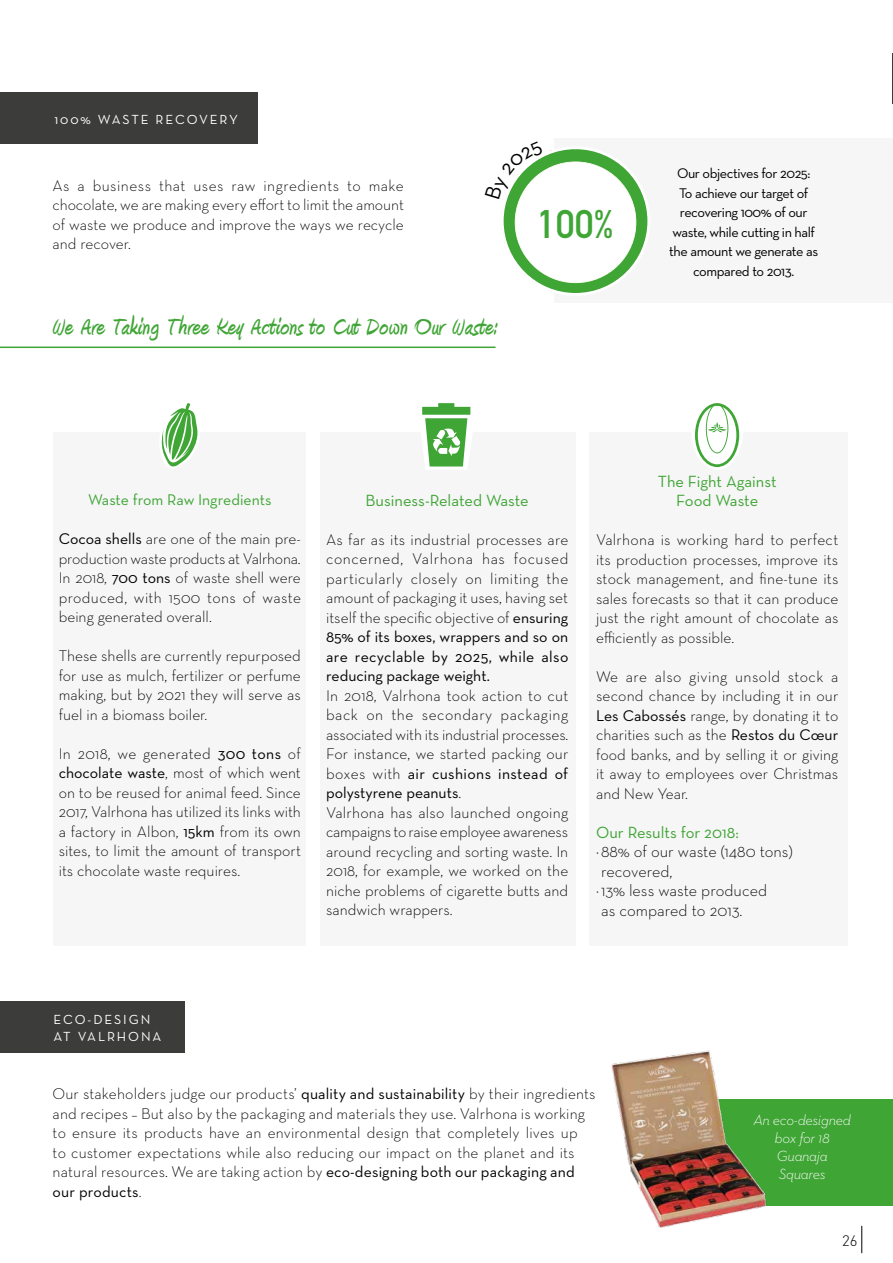
<style>
.page{position:relative;width:893px;height:1263px;background:#fff}
.page>*{position:absolute;margin:0;border:0;box-sizing:border-box;transform-origin:0 0}
.t1{font:39.3px "DIN Mittelschrift Std";color:#3fa535}
.t2{font:700 30px "Amienne";letter-spacing:.02em;color:#3fa535}
.t3{font:300 16.5px "Neutra Text";color:#000}
.t4{font:16.5px/19.5px "Neutra Text";color:#3fa535;text-align:center}
.t5{font:300 15.75px/19.5px "Neutra Text";color:#000;text-align:justify}
.t6{font:15.75px "Neutra Text";letter-spacing:-.005em;color:#3fa535}
.t7{font:italic 300 15px/18px "Neutra Text";letter-spacing:-.02em;color:#fff;text-align:center}
.t8{font:300 15px "DIN Pro";color:#000}
.t9{font:14.25px/19.5px "Neutra Text";letter-spacing:-.03em;color:#000;text-align:center}
.t10{font:13.35px/16px "Neutra Text";letter-spacing:.14em;color:#fff}
.s1{font-weight:400}
</style>
<div class="page">
<svg style="left:861px;top:1226px;width:1px;height:27px"></svg>
<div style="left:714px;top:1099px;width:179px;height:106px;background:#3fa535"></div>
<img style="left:611px;top:1050px;width:217px;height:178px">
<div style="left:0;top:93px;width:257px;height:51px;background:#3c3c3b"></div>
<div style="left:555px;top:138px;width:338px;height:165px;background:#f6f6f6"></div>
<div style="left:589px;top:432px;width:258px;height:514px;background:#f6f6f6"></div>
<div style="left:691px;top:393px;width:52px;height:77px;background:#fff;border-radius:50%"></div>
<svg style="left:695px;top:403px;width:44px;height:64px"></svg>
<div style="left:320px;top:432px;width:255px;height:514px;background:#f6f6f6"></div>
<svg style="left:422px;top:403px;width:49px;height:64px"></svg>
<div style="left:54px;top:432px;width:252px;height:514px;background:#f6f6f6"></div>
<svg style="left:161px;top:403px;width:37px;height:64px"></svg>
<div style="left:0;top:1001px;width:185px;height:51px;background:#3c3c3b"></div>
<hr style="left:0;top:346px;width:495px;height:2px;background:#3fa535">
<hr style="left:892px;top:53px;width:1px;height:51px;background:#3c3c3b">
<svg style="left:501px;top:149px;width:147px;height:144px"></svg>
<p class="t10" style="left:55px;top:112px;width:185px">100% WASTE RECOVERY</p>
<p class="t5" style="left:53px;top:175px;width:353px">As a business that uses raw ingredients to make chocolate, we are making every effort to limit the amount of waste we produce and improve the ways we recycle and recover.</p>
<h2 class="t2" style="left:51px;top:313px;width:447px">We Are Taking Three Key Actions to Cut Down Our Waste:</h2>
<h1 class="t1" style="left:537px;top:201px;width:78px">100%</h1>
<p class="t9" style="left:669px;top:163px;width:150px">Our objectives for 2025:<br>To achieve our target of recovering 100% of our waste, while cutting in half the amount we generate as compared to 2013.</p>
<p class="t6" style="left:88px;top:490px;width:185px">Waste from Raw Ingredients</p>
<p class="t5" style="left:59px;top:529px;width:244px"><span class="s1">Cocoa shells</span> are one of the main pre&shy;production waste products at Valrhona.<br>In 2018, <span class="s1">700 tons</span> of waste shell were produced, with 1500 tons of waste being generated overall.</p>
<p class="t5" style="left:59px;top:646px;width:244px">These shells are currently repurposed for use as mulch, fertilizer or perfume making, but by 2021 they will serve as fuel in a biomass boiler.</p>
<p class="t5" style="left:59px;top:743px;width:244px">In 2018, we generated <span class="s1">300 tons</span> of <span class="s1">chocolate waste</span>, most of which went on to be reused for animal feed. Since 2017, Valrhona has utilized its links with a factory in Albon, <span class="s1">15km</span> from its own sites, to limit the amount of transport its chocolate waste requires.</p>
<p class="t4" style="left:366px;top:490px;width:165px">Business-Related Waste</p>
<p class="t5" style="left:326px;top:529px;width:244px">As far as its industrial processes are concerned, Valrhona has focused particularly closely on limiting the amount of packaging it uses, having set itself the specific objective of <span class="s1">ensuring 85% of its boxes, wrappers and so on are recyclable by 2025, while also reducing package weight.</span></p>
<p class="t5" style="left:326px;top:685px;width:244px;text-align:left">In 2018, Valrhona took action to cut back on the secondary packaging associated with its industrial processes.<br>For instance, we started packing our boxes with <span class="s1">air cushions instead of polystyrene peanuts</span>.<br>Valrhona has also launched ongoing campaigns to raise employee awareness around recycling and sorting waste. In 2018, for example, we worked on the niche problems of cigarette butts and sandwich wrappers.</p>
<p class="t4" style="left:658px;top:471px;width:120px">The Fight Against<br>Food Waste</p>
<p class="t5" style="left:596px;top:530px;width:244px">Valrhona is working hard to perfect its production processes, improve its stock management, and fine-tune its sales forecasts so that it can produce just the right amount of chocolate as efficiently as possible.</p>
<p class="t5" style="left:596px;top:666px;width:244px">We are also giving unsold stock a second chance by including it in our <span class="s1">Les Cabossés</span> range, by donating it to charities such as the <span class="s1">Restos du Cœur </span>food banks, and by selling it or giving it away to employees over Christmas and New Year.</p>
<p class="t4" style="left:596px;top:822px;width:144px">Our Results for 2018:</p>
<p class="t3" style="left:596px;top:842px;width:198px">² 88% of our waste (1480 tons)</p>
<p class="t3" style="left:601px;top:861px;width:73px">recovered,</p>
<p class="t3" style="left:596px;top:881px;width:172px">² 13% less waste produced</p>
<p class="t3" style="left:601px;top:900px;width:143px">as compared to 2013.</p>
<p class="t10" style="left:54px;top:1012px;width:109px">ECO-DESIGN<br>AT VALRHONA</p>
<p class="t5" style="left:53px;top:1083px;width:545px;text-align:left">Our stakeholders judge our products’ <span class="s1">quality and sustainability</span> by their ingredients and recipes – But also by the packaging and materials they use. Valrhona is working to ensure its products have an environmental design that completely lives up<br>to customer expectations while also reducing our impact on the planet and its natural resources. We are taking action by <span class="s1">eco-designing both our packaging and our products</span>.</p>
<p class="t7" style="left:753px;top:1110px;width:99px">An eco-designed box for 18<br>Guanaja<br>Squares</p>
<p class="t8" style="left:842px;top:1229px;width:17px">26</p>
</div>
